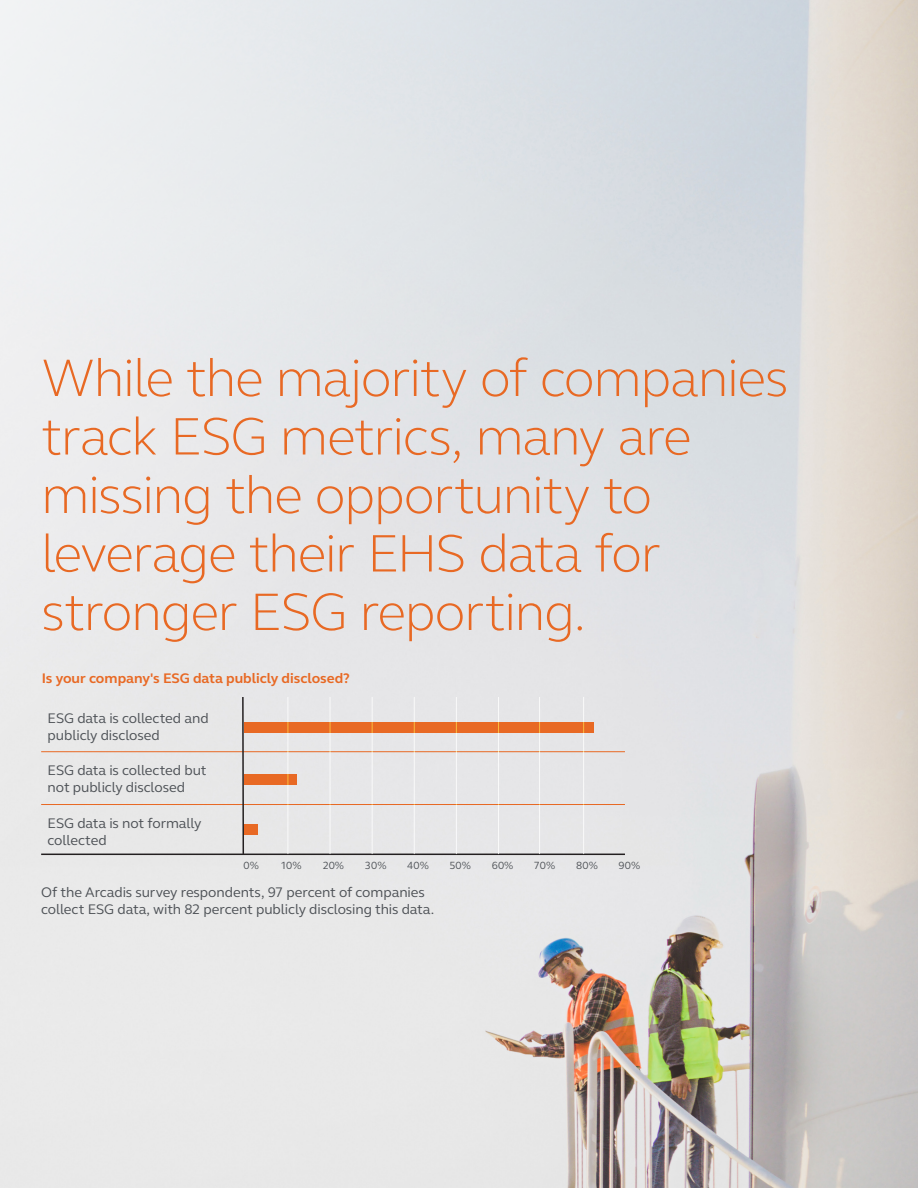
<style>
.page{position:relative;width:918px;height:1188px;background:#fff}
.page>*{position:absolute;margin:0;border:0;box-sizing:border-box;transform-origin:0 0}
.Medium_Headline_36_3{font:300 54px/58.5px "FS Elliot Pro";letter-spacing:-.03em;color:#e86924}
.Body_9_5_11_5{font:14.25px/17.2px "FS Elliot Pro";letter-spacing:-.005em;color:#4d5156}
.Body_Head_9_5_11_5{font:700 14.25px "FS Elliot Pro";letter-spacing:-.005em;color:#e86924}
.Body_9_5_11_5-2{font:10.65px "FS Elliot Pro";color:#4d5156}
</style>
<div class="page">
<img style="left:0;top:0;width:918px;height:1188px">
<div style="left:244px;top:722px;width:349px;height:11px;background:#e86924"></div>
<div style="left:244px;top:774px;width:52px;height:11px;background:#e86924"></div>
<div style="left:244px;top:824px;width:14px;height:11px;background:#e86924"></div>
<hr style="left:41px;top:751px;width:584px;height:1px;background:#e86924">
<hr style="left:41px;top:804px;width:584px;height:1px;background:#e86924">
<hr style="left:41px;top:854px;width:584px;height:1px;background:#231f20">
<hr style="left:242px;top:697px;width:2px;height:157px;background:#231f20">
<hr style="left:288px;top:697px;width:1px;height:158px;background:#e3e4e3">
<hr style="left:330px;top:697px;width:1px;height:158px;background:#e3e4e3">
<hr style="left:372px;top:697px;width:1px;height:158px;background:#e3e4e3">
<hr style="left:414px;top:697px;width:1px;height:158px;background:#e3e4e3">
<hr style="left:456px;top:697px;width:1px;height:158px;background:#e3e4e3">
<hr style="left:498px;top:697px;width:1px;height:158px;background:#e3e4e3">
<hr style="left:539px;top:697px;width:1px;height:158px;background:#e3e4e3">
<hr style="left:583px;top:697px;width:1px;height:158px;background:#e3e4e3">
<p class="Medium_Headline_36_3" style="left:41px;top:347px;width:749px">While the majority of companies track ESG metrics, many are missing the opportunity to leverage their EHS data for stronger ESG reporting.</p>
<p class="Body_Head_9_5_11_5" style="left:42px;top:669px;width:310px">Is your company's ESG data publicly disclosed?</p>
<p class="Body_9_5_11_5" style="left:48px;top:709px;width:163px">ESG data is collected and publicly disclosed</p>
<p class="Body_9_5_11_5" style="left:48px;top:761px;width:161px">ESG data is collected but not publicly disclosed</p>
<p class="Body_9_5_11_5" style="left:48px;top:814px;width:155px">ESG data is not formally collected</p>
<p class="Body_9_5_11_5-2" style="left:244px;top:858px;width:17px">0%</p>
<p class="Body_9_5_11_5-2" style="left:280px;top:858px;width:23px">10%</p>
<p class="Body_9_5_11_5-2" style="left:323px;top:858px;width:23px">20%</p>
<p class="Body_9_5_11_5-2" style="left:365px;top:858px;width:23px">30%</p>
<p class="Body_9_5_11_5-2" style="left:407px;top:858px;width:23px">40%</p>
<p class="Body_9_5_11_5-2" style="left:449px;top:858px;width:23px">50%</p>
<p class="Body_9_5_11_5-2" style="left:492px;top:858px;width:23px">60%</p>
<p class="Body_9_5_11_5-2" style="left:534px;top:858px;width:23px">70%</p>
<p class="Body_9_5_11_5-2" style="left:576px;top:858px;width:23px">80%</p>
<p class="Body_9_5_11_5-2" style="left:618px;top:858px;width:23px">90%</p>
<p class="Body_9_5_11_5" style="left:41px;top:883px;width:395px">Of the Arcadis survey respondents, 97 percent of companies collect ESG data, with 82 percent publicly disclosing this data.</p>
</div>
